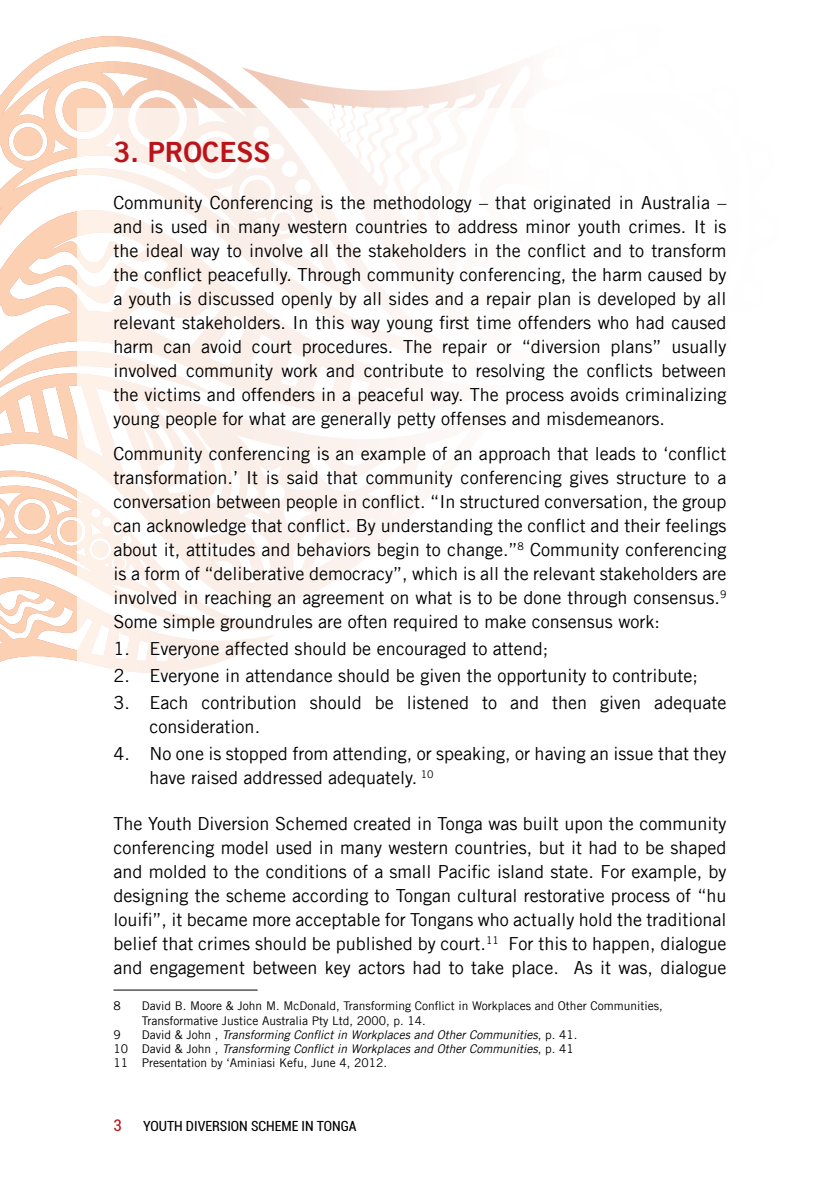
<style>
.page{position:relative;width:840px;height:1191px;background:#fff}
.page>*{position:absolute;margin:0;border:0;box-sizing:border-box;transform-origin:0 0}
.t1{font:28px "Trade Gothic LT Bold Two";color:#ba141a}
.t2{font:18px/24px "Trade Gothic LT";color:#000;text-align:justify}
.t3{font:condensed 16px "Roboto";color:#ba141a}
.t4{font:condensed 14px "Roboto";color:#000}
.t5{font:italic 12px/14px "Trade Gothic LT";color:#000}
.t6{font:12px/14.4px "Trade Gothic LT";color:#000}
.s1{font-style:normal}
</style>
<div class="page">
<svg style="left:0;top:36px;width:241px;height:283px"></svg>
<svg style="left:241px;top:59px;width:284px;height:49px"></svg>
<svg style="left:503px;top:61px;width:22px;height:47px"></svg>
<svg style="left:0;top:319px;width:77px;height:78px"></svg>
<svg style="left:0;top:415px;width:77px;height:247px;fill:#fbd0b3"></svg>
<div style="left:77px;top:108px;width:683px;height:1040px;background:#fff"></div>
<hr style="left:113px;top:989px;width:144px;height:1px;background:#000">
<h1 class="t1" style="left:113px;top:135px;width:159px">3. PROCESS</h1>
<p class="t2" style="left:113px;top:190px;width:614px">Community Conferencing is the methodology – that originated in Australia – and is used in many western countries to address minor youth crimes. It is the ideal way to involve all the stakeholders in the conflict and to transform the conflict peacefully. Through community conferencing, the harm caused by a youth is discussed openly by all sides and a repair plan is developed by all relevant stakeholders. In this way young first time offenders who had caused harm can avoid court procedures. The repair or “diversion plans” usually involved community work and contribute to resolving the conflicts between the victims and offenders in a peaceful way. The process avoids criminalizing young people for what are generally petty offenses and misdemeanors.</p>
<p class="t2" style="left:113px;top:441px;width:614px">Community conferencing is an example of an approach that leads to ‘conflict transformation.’ It is said that community conferencing gives structure to a conversation between people in conflict. “In structured conversation, the group can acknowledge that conflict. By understanding the conflict and their feelings about it, attitudes and behaviors begin to change.”<sup>8</sup> Community conferencing is a form of “deliberative democracy”, which is all the relevant stakeholders are involved in reaching an agreement on what is to be done through consensus.<sup>9<br></sup>Some simple groundrules are often required to make consensus work:</p>
<p class="t2" style="left:113px;top:636px;width:436px">1. Everyone affected should be encouraged to attend;</p>
<p class="t2" style="left:113px;top:663px;width:585px">2. Everyone in attendance should be given the opportunity to contribute;</p>
<p class="t2" style="left:149px;top:690px;width:578px;text-indent:-36px">3. Each contribution should be listened to and then given adequate consideration.</p>
<p class="t2" style="left:149px;top:741px;width:578px;text-indent:-36px">4. No one is stopped from attending, or speaking, or having an issue that they have raised addressed adequately. <sup>10</sup></p>
<p class="t2" style="left:113px;top:811px;width:614px">The Youth Diversion Schemed created in Tonga was built upon the community conferencing model used in many western countries, but it had to be shaped and molded to the conditions of a small Pacific island state. For example, by designing the scheme according to Tongan cultural restorative process of “hu louifi”, it became more acceptable for Tongans who actually hold the traditional belief that crimes should be published by court.<sup>11</sup> For this to happen, dialogue and engagement between key actors had to take place. As it was, dialogue</p>
<p class="t6" style="left:113px;top:998px;width:9px">8</p>
<p class="t6" style="left:142px;top:998px;width:522px">David B. Moore &amp; John M. McDonald, Transforming Conflict in Workplaces and Other Communities,<br>Transformative Justice Australia Pty Ltd, 2000, p. 14.</p>
<p class="t6" style="left:113px;top:1027px;width:9px">9</p>
<p class="t5" style="left:113px;top:1027px;width:465px;text-indent:28px"><span class="s1">David &amp; John ,</span> Transforming Conflict in Workplaces and Other Communities<span class="s1">, p. 41.<br>10 David &amp; John ,</span> Transforming Conflict in Workplaces and Other Communities<span class="s1">, p. 41<br>11 Presentation by ‘Aminiasi Kefu, June 4, 2012.</span></p>
<p class="t3" style="left:113px;top:1114px;width:10px">3</p>
<p class="t4" style="left:143px;top:1116px;width:215px">YOUTH DIVERSION SCHEME IN TONGA</p>
</div>
